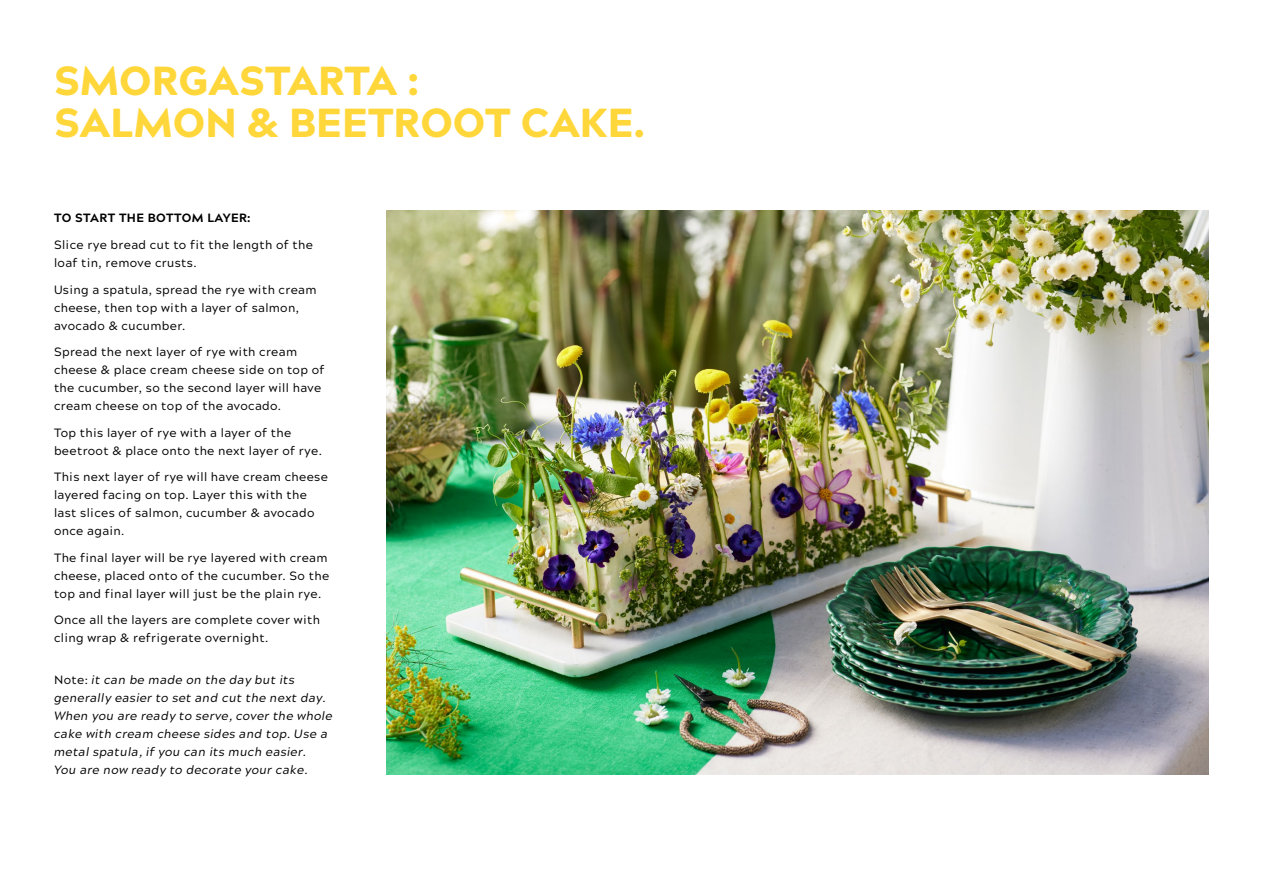
<style>
.page{position:relative;width:1263px;height:893px;background:#fff}
.page>*{position:absolute;margin:0;border:0;box-sizing:border-box;transform-origin:0 0}
.t1{font:900 40.5px/42.5px "Acherus Grotesque";color:#ffd73a}
.t2{font:12px/18px "Acherus Grotesque Regular";letter-spacing:.03em;color:#000}
.t3{font:12px/18px "Acherus Grotesque Regular Italic";letter-spacing:.03em;color:#000}
.t4{font:12px "Acherus Grotesque Extrabold";letter-spacing:.03em;color:#000}
.s1{font-family:"Acherus Grotesque Regular"}
</style>
<div class="page">
<img style="left:386px;top:210px;width:823px;height:564px">
<h1 class="t1" style="left:54px;top:57px;width:593px">SMORGASTARTA :<br>SALMON &amp; BEETROOT CAKE.</h1>
<p class="t4" style="left:54px;top:208px;width:198px">TO START THE BOTTOM LAYER:</p>
<p class="t2" style="left:54px;top:235px;width:260px">Slice rye bread cut to fit the length of the loaf tin, remove crusts.</p>
<p class="t2" style="left:54px;top:280px;width:264px">Using a spatula, spread the rye with cream cheese, then top with a layer of salmon, avocado &amp; cucumber.</p>
<p class="t2" style="left:54px;top:342px;width:272px">Spread the next layer of rye with cream cheese &amp; place cream cheese side on top of the cucumber, so the second layer will have cream cheese on top of the avocado.</p>
<p class="t2" style="left:54px;top:423px;width:269px">Top this layer of rye with a layer of the beetroot &amp; place onto the next layer of rye.</p>
<p class="t2" style="left:54px;top:467px;width:275px">This next layer of rye will have cream cheese layered facing on top. Layer this with the last slices of salmon, cucumber &amp; avocado once again.</p>
<p class="t2" style="left:54px;top:548px;width:277px">The final layer will be rye layered with cream cheese, placed onto of the cucumber. So the top and final layer will just be the plain rye.</p>
<p class="t2" style="left:54px;top:610px;width:268px">Once all the layers are complete cover with cling wrap &amp; refrigerate overnight.</p>
<p class="t3" style="left:54px;top:670px;width:280px"><span class="s1">Note:</span> it can be made on the day but its generally easier to set and cut the next day.<br>When you are ready to serve, cover the whole cake with cream cheese sides and top. Use a metal spatula, if you can its much easier.<br>You are now ready to decorate your cake.</p>
</div>
